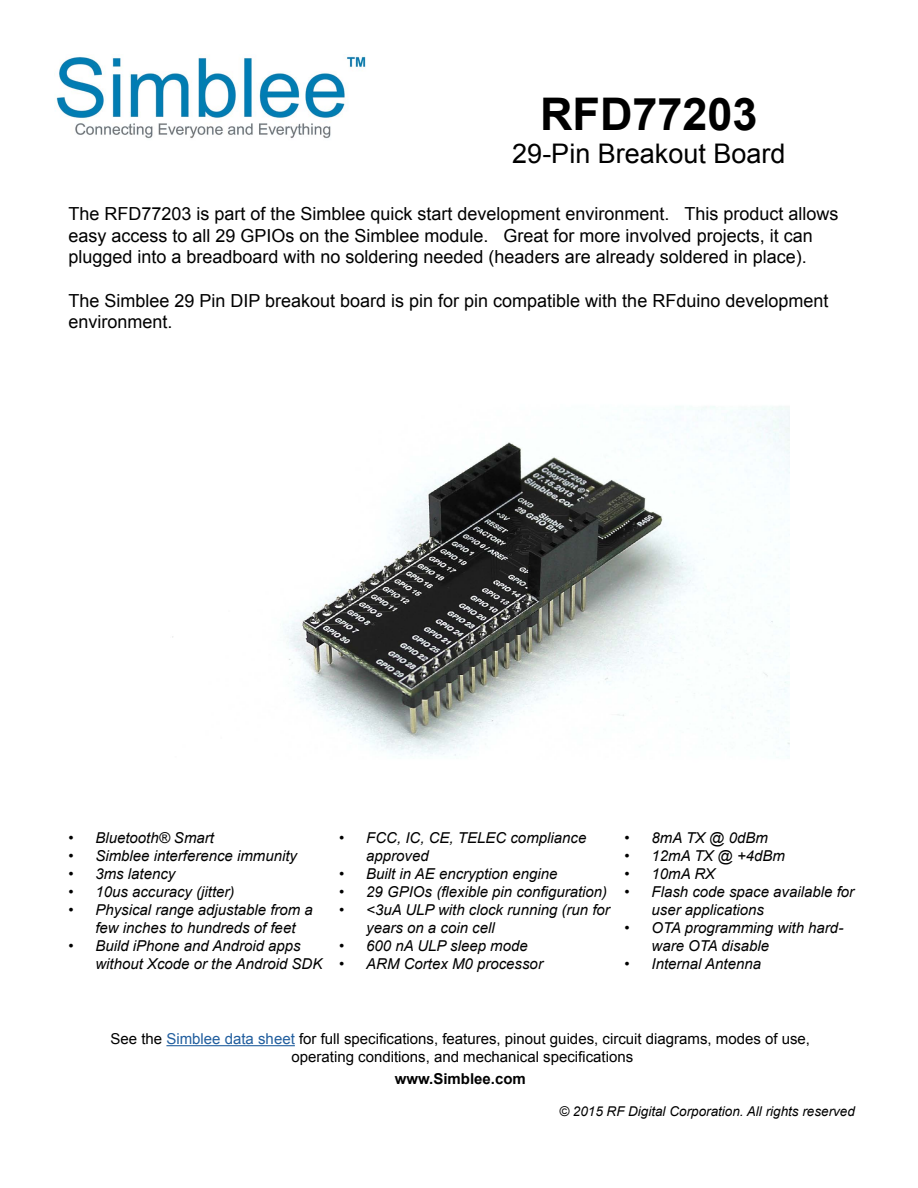
<style>
.page{position:relative;width:918px;height:1188px;background:#fff}
.page>*{position:absolute;margin:0;border:0;box-sizing:border-box;transform-origin:0 0}
.t1{font:700 45px "Arial";color:#000}
.t2{font:27px "Arial";color:#000}
.t3{font:18px/21.6px "Arial";color:#000}
.t4{font:italic 15px/18px "Arial";color:#000}
.t5{font:15px/18px "Arial";color:#000;text-align:center}
.t6{font:700 15px "Arial";color:#000}
.t7{font:italic 13.5px "Arial";color:#000}
.s1{color:#215e9e}
</style>
<div class="page">
<hr style="left:166px;top:1045px;width:129px;height:1px;background:#215e9e">
<img style="left:56px;top:55px;width:310px;height:84px">
<img style="left:172px;top:406px;width:617px;height:350px">
<h1 class="t1" style="left:540px;top:84px;width:219px">RFD77203</h1>
<h2 class="t2" style="left:512px;top:135px;width:275px">29-Pin Breakout Board</h2>
<p class="t3" style="left:68px;top:203px;width:772px">The RFD77203 is part of the Simblee quick start development environment. This product allows easy access to all 29 GPIOs on the Simblee module. Great for more involved projects, it can plugged into a breadboard with no soldering needed (headers are already soldered in place).</p>
<p class="t3" style="left:68px;top:290px;width:762px">The Simblee 29 Pin DIP breakout board is pin for pin compatible with the RFduino development environment.</p>
<p class="t4" style="left:68px;top:829px;width:147px">• Bluetooth® Smart</p>
<p class="t4" style="left:68px;top:847px;width:230px">• Simblee interference immunity</p>
<p class="t4" style="left:68px;top:865px;width:109px">• 3ms latency</p>
<p class="t4" style="left:68px;top:883px;width:168px">• 10us accuracy (jitter)</p>
<p class="t4" style="left:95px;top:901px;width:219px;text-indent:-27px">• Physical range adjustable from a few inches to hundreds of feet</p>
<p class="t4" style="left:95px;top:937px;width:229px;text-indent:-27px">• Build iPhone and Android apps without Xcode or the Android SDK</p>
<p class="t4" style="left:366px;top:829px;width:222px;text-indent:-27px">• FCC, IC, CE, TELEC compliance approved</p>
<p class="t4" style="left:339px;top:865px;width:220px">• Built in AE encryption engine</p>
<p class="t4" style="left:339px;top:883px;width:269px">• 29 GPIOs (flexible pin configuration)</p>
<p class="t4" style="left:366px;top:901px;width:245px;text-indent:-27px">• &lt;3uA ULP with clock running (run for years on a coin cell</p>
<p class="t4" style="left:339px;top:937px;width:190px">• 600 nA ULP sleep mode</p>
<p class="t4" style="left:339px;top:955px;width:205px">• ARM Cortex M0 processor</p>
<p class="t4" style="left:625px;top:829px;width:145px">• 8mA TX @ 0dBm</p>
<p class="t4" style="left:625px;top:847px;width:162px">• 12mA TX @ +4dBm</p>
<p class="t4" style="left:625px;top:865px;width:92px">• 10mA RX</p>
<p class="t4" style="left:652px;top:883px;width:204px;text-indent:-27px">• Flash code space available for user applications</p>
<p class="t4" style="left:652px;top:919px;width:193px;text-indent:-27px">• OTA programming with hard&shy;ware OTA disable</p>
<p class="t4" style="left:625px;top:955px;width:138px">• Internal Antenna</p>
<p class="t5" style="left:111px;top:1030px;width:701px">See the <span class="s1">Simblee data sheet</span> for full specifications, features, pinout guides, circuit diagrams, modes of use, operating conditions, and mechanical specifications</p>
<p class="t6" style="left:395px;top:1068px;width:133px">www.Simblee.com</p>
<p class="t7" style="left:559px;top:1103px;width:297px">© 2015 RF Digital Corporation. All rights reserved</p>
</div>
